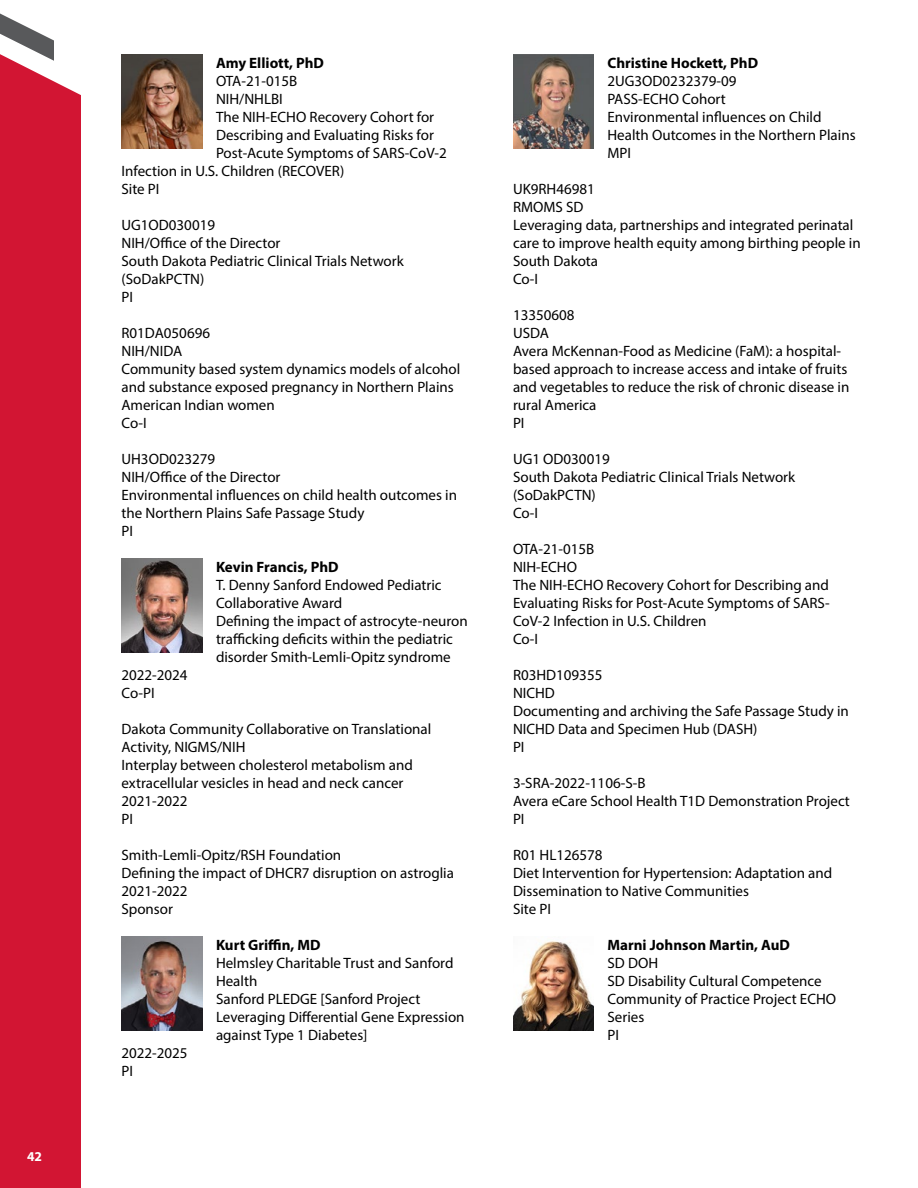
<style>
.page{position:relative;width:918px;height:1188px;background:#fff}
.page>*{position:absolute;margin:0;border:0;box-sizing:border-box;transform-origin:0 0}
.Paragraph_Style_1{font:15px/18px "Myriad Pro";color:#000}
.Paragraph_Style_1-2{font:700 15px "Myriad Pro";color:#000}
.t1{font:700 13.5px "Myriad Pro";color:#fff}
</style>
<div class="page">
<svg style="left:0;top:14px;width:53px;height:26px"></svg>
<div style="left:0;top:40px;width:81px;height:1148px;background:#d21533"></div>
<img style="left:122px;top:54px;width:80px;height:94px">
<img style="left:122px;top:558px;width:80px;height:94px">
<img style="left:122px;top:936px;width:80px;height:94px">
<img style="left:513px;top:54px;width:81px;height:94px">
<img style="left:513px;top:941px;width:81px;height:89px">
<p class="t1" style="left:27px;top:1148px;width:16px">42</p>
<h3 class="Paragraph_Style_1-2" style="left:216px;top:53px;width:110px">Amy Elliott, PhD</h3>
<h3 class="Paragraph_Style_1" style="left:216px;top:71px;width:83px">OTA-21-015B</h3>
<h3 class="Paragraph_Style_1" style="left:216px;top:89px;width:68px">NIH/NHLBI</h3>
<h3 class="Paragraph_Style_1" style="left:216px;top:107px;width:220px">The NIH-ECHO Recovery Cohort for</h3>
<h3 class="Paragraph_Style_1" style="left:216px;top:125px;width:219px">Describing and Evaluating Risks for</h3>
<h3 class="Paragraph_Style_1" style="left:216px;top:143px;width:232px">Post-Acute Symptoms of SARS-CoV-2</h3>
<h3 class="Paragraph_Style_1" style="left:122px;top:161px;width:224px">Infection in U.S. Children (RECOVER)</h3>
<h3 class="Paragraph_Style_1" style="left:122px;top:179px;width:40px">Site PI</h3>
<h3 class="Paragraph_Style_1" style="left:122px;top:215px;width:95px">UG1OD030019</h3>
<h3 class="Paragraph_Style_1" style="left:122px;top:233px;width:160px">NIH/Office of the Director</h3>
<h3 class="Paragraph_Style_1" style="left:122px;top:251px;width:284px">South Dakota Pediatric Clinical Trials Network (SoDakPCTN)</h3>
<h3 class="Paragraph_Style_1" style="left:122px;top:287px;width:13px">PI</h3>
<h3 class="Paragraph_Style_1" style="left:122px;top:323px;width:90px">R01DA050696</h3>
<h3 class="Paragraph_Style_1" style="left:122px;top:341px;width:62px">NIH/NIDA</h3>
<h3 class="Paragraph_Style_1" style="left:122px;top:359px;width:340px">Community based system dynamics models of alcohol and substance exposed pregnancy in Northern Plains<br>American Indian women</h3>
<h3 class="Paragraph_Style_1" style="left:122px;top:413px;width:27px">Co-I</h3>
<h3 class="Paragraph_Style_1" style="left:122px;top:449px;width:95px">UH3OD023279</h3>
<h3 class="Paragraph_Style_1" style="left:122px;top:467px;width:160px">NIH/Office of the Director</h3>
<h3 class="Paragraph_Style_1" style="left:122px;top:485px;width:337px">Environmental influences on child health outcomes in the Northern Plains Safe Passage Study</h3>
<h3 class="Paragraph_Style_1" style="left:122px;top:521px;width:13px">PI</h3>
<h3 class="Paragraph_Style_1-2" style="left:216px;top:557px;width:124px">Kevin Francis, PhD</h3>
<h3 class="Paragraph_Style_1" style="left:216px;top:575px;width:227px">T. Denny Sanford Endowed Pediatric<br>Collaborative Award</h3>
<h3 class="Paragraph_Style_1" style="left:216px;top:611px;width:253px">Defining the impact of astrocyte-neuron trafficking deficits within the pediatric disorder Smith-Lemli-Opitz syndrome</h3>
<h3 class="Paragraph_Style_1" style="left:122px;top:665px;width:68px">2022-2024</h3>
<h3 class="Paragraph_Style_1" style="left:122px;top:683px;width:35px">Co-PI</h3>
<h3 class="Paragraph_Style_1" style="left:122px;top:719px;width:311px">Dakota Community Collaborative on Translational<br>Activity, NIGMS/NIH</h3>
<h3 class="Paragraph_Style_1" style="left:122px;top:755px;width:293px">Interplay between cholesterol metabolism and extracellular vesicles in head and neck cancer</h3>
<h3 class="Paragraph_Style_1" style="left:122px;top:791px;width:68px">2021-2022</h3>
<h3 class="Paragraph_Style_1" style="left:122px;top:809px;width:13px">PI</h3>
<h3 class="Paragraph_Style_1" style="left:122px;top:845px;width:221px">Smith-Lemli-Opitz/RSH Foundation</h3>
<h3 class="Paragraph_Style_1" style="left:122px;top:863px;width:334px">Defining the impact of DHCR7 disruption on astroglia</h3>
<h3 class="Paragraph_Style_1" style="left:122px;top:881px;width:68px">2021-2022</h3>
<h3 class="Paragraph_Style_1" style="left:122px;top:899px;width:53px">Sponsor</h3>
<h3 class="Paragraph_Style_1-2" style="left:216px;top:935px;width:106px">Kurt Griffin, MD</h3>
<h3 class="Paragraph_Style_1" style="left:216px;top:953px;width:239px">Helmsley Charitable Trust and Sanford<br>Health</h3>
<h3 class="Paragraph_Style_1" style="left:216px;top:989px;width:250px">Sanford PLEDGE [Sanford Project<br>Leveraging Differential Gene Expression against Type 1 Diabetes]</h3>
<h3 class="Paragraph_Style_1" style="left:122px;top:1043px;width:68px">2022-2025</h3>
<h3 class="Paragraph_Style_1" style="left:122px;top:1061px;width:13px">PI</h3>
<h3 class="Paragraph_Style_1-2" style="left:608px;top:53px;width:152px">Christine Hockett, PhD</h3>
<h3 class="Paragraph_Style_1" style="left:608px;top:71px;width:130px">2UG3OD0232379-09</h3>
<h3 class="Paragraph_Style_1" style="left:608px;top:89px;width:120px">PASS-ECHO Cohort</h3>
<h3 class="Paragraph_Style_1" style="left:608px;top:107px;width:250px">Environmental influences on Child<br>Health Outcomes in the Northern Plains</h3>
<h3 class="Paragraph_Style_1" style="left:608px;top:143px;width:25px">MPI</h3>
<h3 class="Paragraph_Style_1" style="left:513px;top:179px;width:83px">UK9RH46981</h3>
<h3 class="Paragraph_Style_1" style="left:513px;top:197px;width:72px">RMOMS SD</h3>
<h3 class="Paragraph_Style_1" style="left:513px;top:215px;width:349px">Leveraging data, partnerships and integrated perinatal care to improve health equity among birthing people in<br>South Dakota</h3>
<h3 class="Paragraph_Style_1" style="left:513px;top:269px;width:27px">Co-I</h3>
<h3 class="Paragraph_Style_1" style="left:513px;top:305px;width:63px">13350608</h3>
<h3 class="Paragraph_Style_1" style="left:513px;top:323px;width:38px">USDA</h3>
<h3 class="Paragraph_Style_1" style="left:513px;top:341px;width:338px">Avera McKennan-Food as Medicine (FaM): a hospital&shy;based approach to increase access and intake of fruits and vegetables to reduce the risk of chronic disease in rural America</h3>
<h3 class="Paragraph_Style_1" style="left:513px;top:413px;width:13px">PI</h3>
<h3 class="Paragraph_Style_1" style="left:513px;top:449px;width:98px">UG1 OD030019</h3>
<h3 class="Paragraph_Style_1" style="left:513px;top:467px;width:284px">South Dakota Pediatric Clinical Trials Network (SoDakPCTN)</h3>
<h3 class="Paragraph_Style_1" style="left:513px;top:503px;width:27px">Co-I</h3>
<h3 class="Paragraph_Style_1" style="left:513px;top:539px;width:83px">OTA-21-015B</h3>
<h3 class="Paragraph_Style_1" style="left:513px;top:557px;width:66px">NIH-ECHO</h3>
<h3 class="Paragraph_Style_1" style="left:513px;top:575px;width:318px;text-align:justify">The NIH-ECHO Recovery Cohort for Describing and Evaluating Risks for Post-Acute Symptoms of SARS-CoV-2 Infection in U.S. Children</h3>
<h3 class="Paragraph_Style_1" style="left:513px;top:629px;width:27px">Co-I</h3>
<h3 class="Paragraph_Style_1" style="left:513px;top:665px;width:91px">R03HD109355</h3>
<h3 class="Paragraph_Style_1" style="left:513px;top:683px;width:43px">NICHD</h3>
<h3 class="Paragraph_Style_1" style="left:513px;top:701px;width:337px">Documenting and archiving the Safe Passage Study in<br>NICHD Data and Specimen Hub (DASH)</h3>
<h3 class="Paragraph_Style_1" style="left:513px;top:737px;width:13px">PI</h3>
<h3 class="Paragraph_Style_1" style="left:513px;top:773px;width:134px">3-SRA-2022-1106-S-B</h3>
<h3 class="Paragraph_Style_1" style="left:513px;top:791px;width:338px">Avera eCare School Health T1D Demonstration Project</h3>
<h3 class="Paragraph_Style_1" style="left:513px;top:809px;width:13px">PI</h3>
<h3 class="Paragraph_Style_1" style="left:513px;top:845px;width:91px">R01 HL126578</h3>
<h3 class="Paragraph_Style_1" style="left:513px;top:863px;width:321px">Diet Intervention for Hypertension: Adaptation and<br>Dissemination to Native Communities</h3>
<h3 class="Paragraph_Style_1" style="left:513px;top:899px;width:40px">Site PI</h3>
<h3 class="Paragraph_Style_1-2" style="left:608px;top:935px;width:184px">Marni Johnson Martin, AuD</h3>
<h3 class="Paragraph_Style_1" style="left:608px;top:953px;width:52px">SD DOH</h3>
<h3 class="Paragraph_Style_1" style="left:608px;top:971px;width:230px">SD Disability Cultural Competence<br>Community of Practice Project ECHO<br>Series</h3>
<h3 class="Paragraph_Style_1" style="left:608px;top:1025px;width:13px">PI</h3>
</div>
